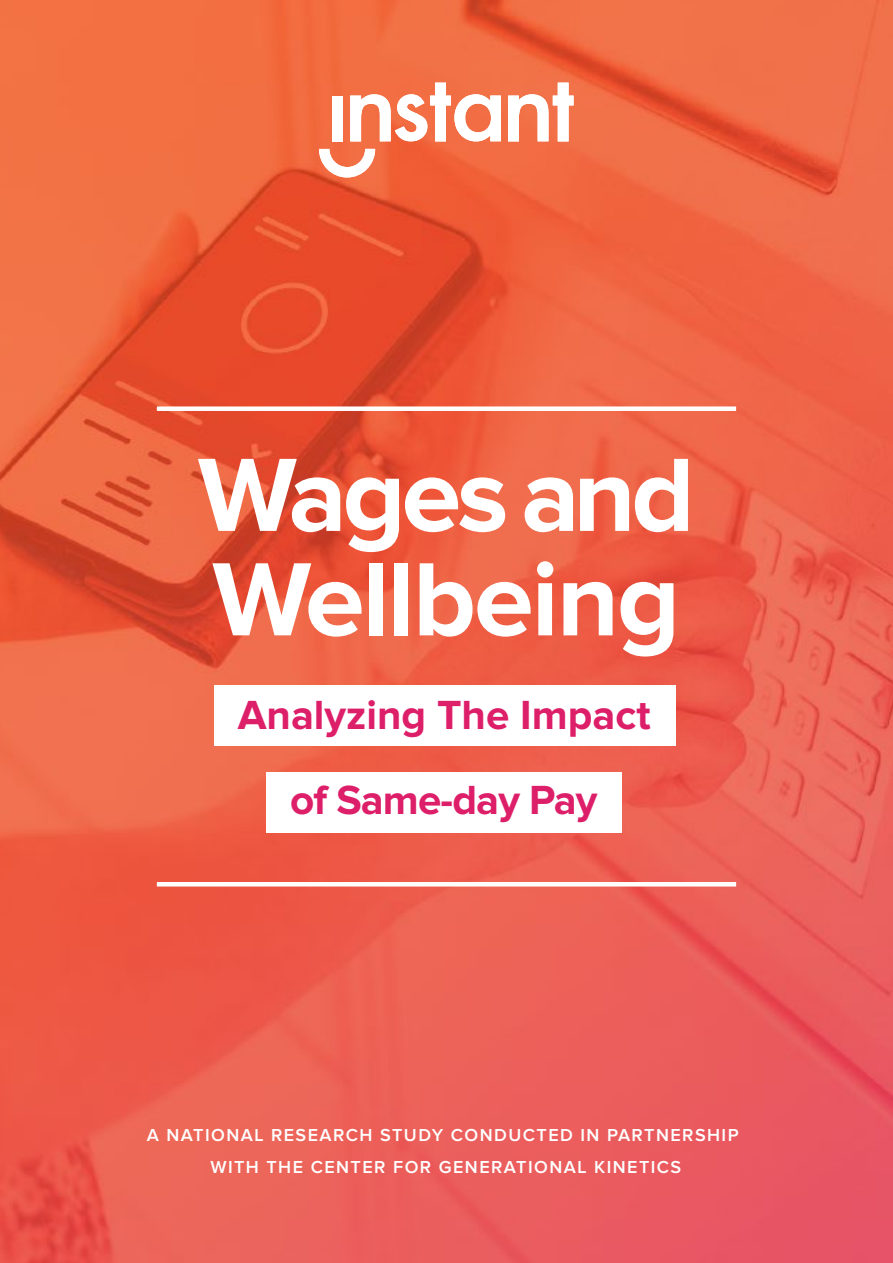
<style>
.page{position:relative;width:893px;height:1263px;background:#fff}
.page>*{position:absolute;margin:0;border:0;box-sizing:border-box;transform-origin:0 0}
.t1{font:700 108px/104.4px "Proxima Nova";letter-spacing:-.03em;color:#fff}
.t2{font:700 42.15px/85.3px "Proxima Nova";color:#dd1e68;text-align:center}
.t3{font:600 18px/32px "Proxima Nova";letter-spacing:.08em;color:#fff;text-align:center}
</style>
<div class="page">
<img style="left:0;top:0;width:893px;height:1263px">
<div style="left:332px;top:96px;width:11px;height:45px;background:#fff"></div>
<svg style="left:508px;top:83px;width:66px;height:58px"></svg>
<svg style="left:350px;top:83px;width:151px;height:58px"></svg>
<svg style="left:319px;top:149px;width:56px;height:28px"></svg>
<div style="left:214px;top:686px;width:461px;height:60px;background:#fff"></div>
<div style="left:266px;top:772px;width:356px;height:60px;background:#fff"></div>
<div style="left:157px;top:406px;width:579px;height:5px;background:#fff"></div>
<hr style="left:157px;top:882px;width:579px;height:4px;background:#fff">
<h1 class="t1" style="left:198px;top:447px;width:498px">Wages and<br>Wellbeing</h1>
<h2 class="t2" style="left:238px;top:674px;width:414px">Analyzing The Impact of Same-day Pay</h2>
<p class="t3" style="left:147px;top:1120px;width:593px">A NATIONAL RESEARCH STUDY CONDUCTED IN PARTNERSHIP<br>WITH THE CENTER FOR GENERATIONAL KINETICS</p>
</div>
